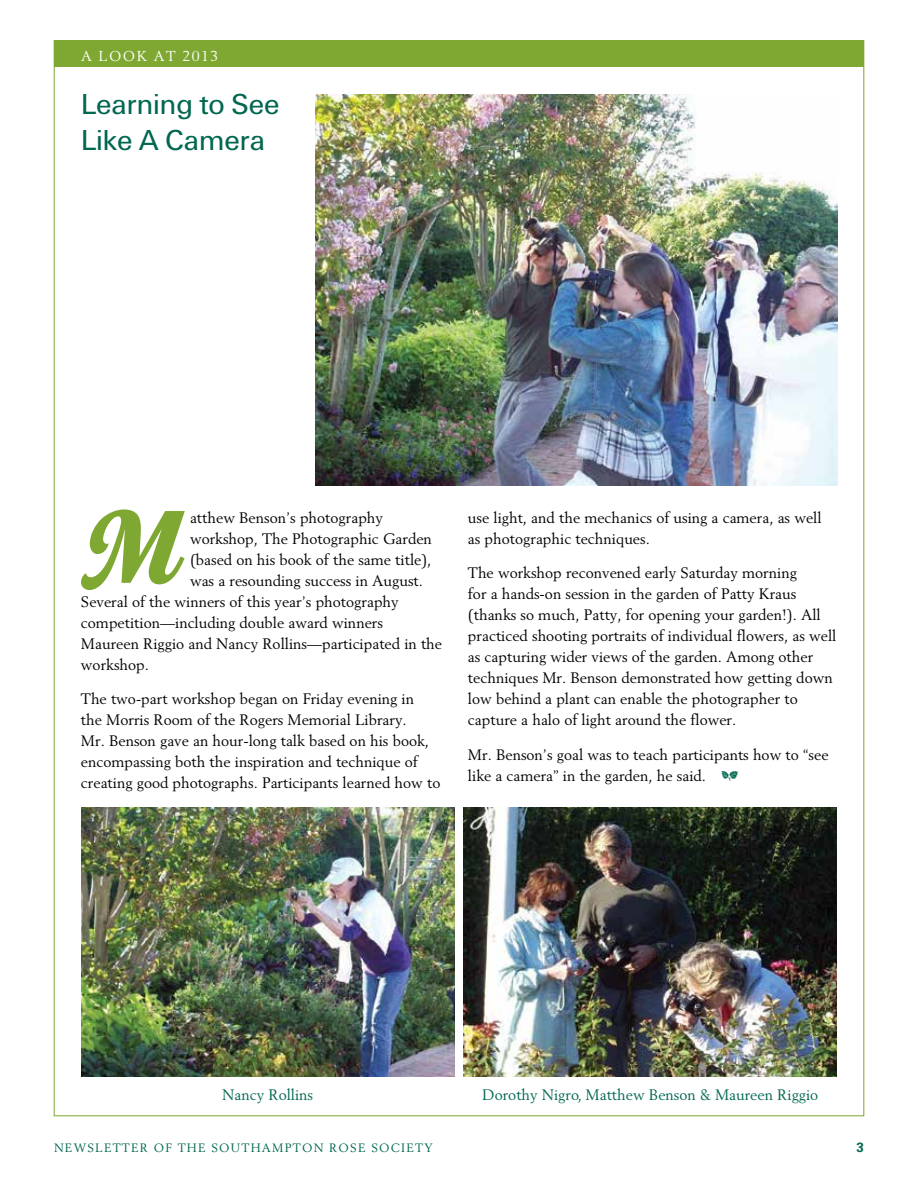
<style>
.page{position:relative;width:918px;height:1188px;background:#fff}
.page>*{position:absolute;margin:0;border:0;box-sizing:border-box;transform-origin:0 0}
.t1{font:106.2px "Home Run Script";color:#7ea831}
.t2{font:30px/36px "U55";color:#006750}
.t3{font:15px/21px "Berling";color:#000}
.t4{font:15px "Berling";color:#006750}
.t5{font:14.25px "Berling";letter-spacing:.1em;color:#fff}
.t6{font:700 13.5px "Univers";color:#006750}
.t7{font:12px "Berling";letter-spacing:.1em;color:#006750}
.s1{font-family:"Type Embellishments One Plain";color:#006750}
</style>
<div class="page">
<div style="left:54px;top:40px;width:810px;height:28px;background:#7ea831"></div>
<img style="left:315px;top:94px;width:522px;height:392px">
<img style="left:81px;top:807px;width:373px;height:270px">
<img style="left:464px;top:807px;width:373px;height:270px">
<p class="t5" style="left:81px;top:47px;width:139px">A LOOK AT 2013</p>
<h2 class="t2" style="left:81px;top:89px;width:200px">Learning to See<br>Like A Camera</h2>
<h1 class="t1" style="left:89px;top:485px;width:93px">M</h1>
<p class="t3" style="left:190px;top:507px;width:195px">atthew Benson’s photography</p>
<p class="t3" style="left:190px;top:528px;width:243px">workshop, The Photographic Garden</p>
<p class="t3" style="left:190px;top:549px;width:243px">(based on his book of the same title),</p>
<p class="t3" style="left:190px;top:570px;width:235px">was a resounding success in August.</p>
<p class="t3" style="left:81px;top:591px;width:319px">Several of the winners of this year’s photography</p>
<p class="t3" style="left:81px;top:612px;width:303px">competition—including double award winners</p>
<p class="t3" style="left:81px;top:633px;width:363px">Maureen Riggio and Nancy Rollins—participated in the</p>
<p class="t3" style="left:81px;top:654px;width:70px">workshop.</p>
<p class="t3" style="left:81px;top:688px;width:361px">The two-part workshop began on Friday evening in<br>the Morris Room of the Rogers Memorial Library.<br>Mr. Benson gave an hour-long talk based on his book, encompassing both the inspiration and technique of creating good photographs. Participants learned how to</p>
<p class="t3" style="left:468px;top:507px;width:355px">use light, and the mechanics of using a camera, as well as photographic techniques.</p>
<p class="t3" style="left:468px;top:562px;width:370px">The workshop reconvened early Saturday morning<br>for a hands-on session in the garden of Patty Kraus (thanks so much, Patty, for opening your garden!). All practiced shooting portraits of individual flowers, as well as capturing wider views of the garden. Among other techniques Mr. Benson demonstrated how getting down low behind a plant can enable the photographer to capture a halo of light around the flower.</p>
<p class="t3" style="left:468px;top:744px;width:362px">Mr. Benson’s goal was to teach participants how to “see like a camera” in the garden, he said. <span class="s1">a</span></p>
<p class="t4" style="left:222px;top:1085px;width:92px">Nancy Rollins</p>
<p class="t4" style="left:482px;top:1085px;width:338px">Dorothy Nigro, Matthew Benson &amp; Maureen Riggio</p>
<p class="t7" style="left:54px;top:1140px;width:380px">NEWSLETTER OF THE SOUTHAMPTON ROSE SOCIETY</p>
<p class="t6" style="left:856px;top:1139px;width:9px">3</p>
</div>
